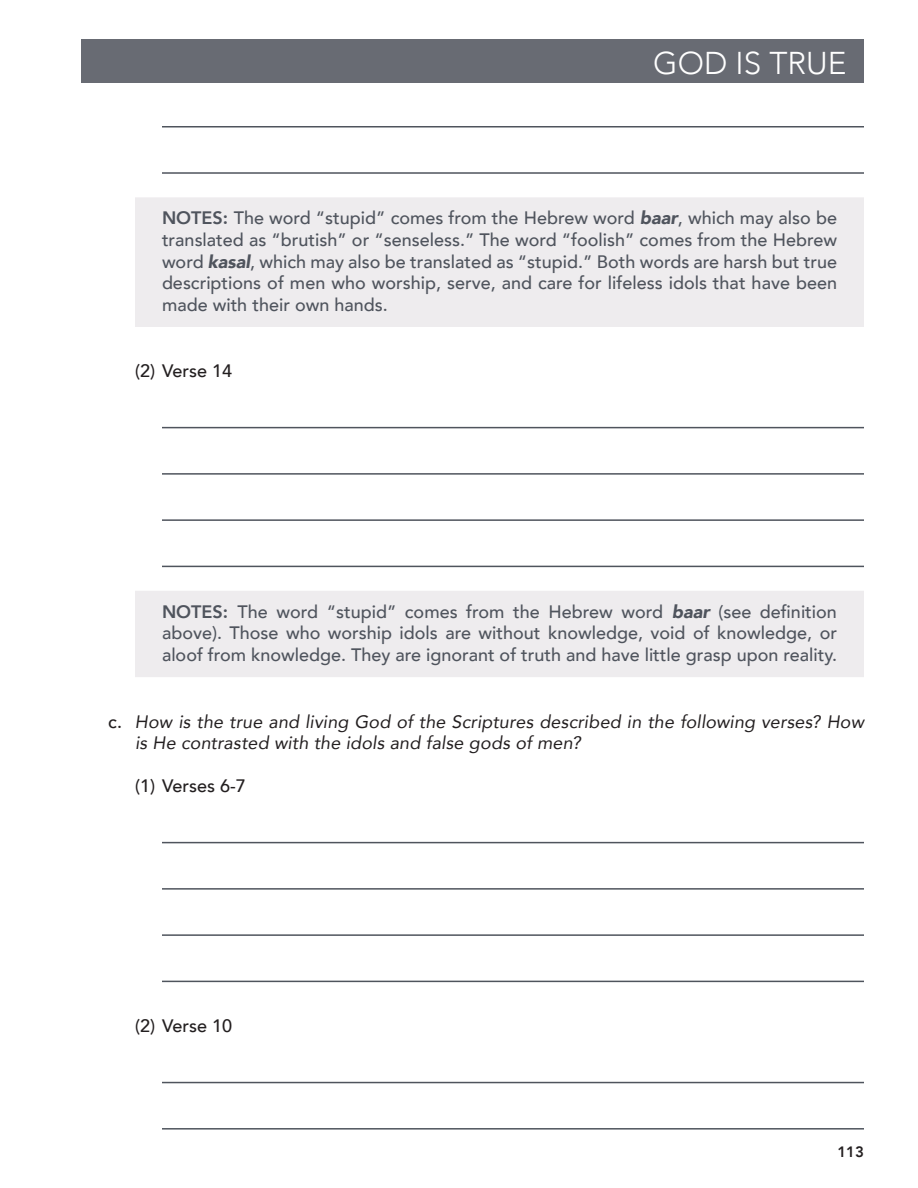
<style>
.page{position:relative;width:918px;height:1188px;background:#fff}
.page>*{position:absolute;margin:0;border:0;box-sizing:border-box;transform-origin:0 0}
.t1{font:300 31.5px "Avenir";color:#fff}
.Note_3__5-line{font:500 18px/21.6px "Avenir";color:#4f545d;text-align:justify}
.Note_3__3-line{font:500 18px/21.6px "Avenir";color:#4f545d;text-align:justify}
.a__Normal{font:italic 18px/21.6px "Avenir";letter-spacing:.01em;color:#231f20}
._1__Normal_SP{font:500 18px "Avenir";color:#231f20}
.t2{font:800 15px "Avenir";color:#231f20}
.s1{font-weight:800}
.s2{font-weight:900;font-style:italic}
.s3{font-weight:500;font-style:normal}
</style>
<div class="page">
<div style="left:81px;top:40px;width:783px;height:43px;background:#686b73"></div>
<hr style="left:162px;top:126px;width:702px;height:2px;background:#4f545d">
<hr style="left:162px;top:172px;width:702px;height:2px;background:#4f545d">
<div style="left:135px;top:197px;width:729px;height:130px;background:#eeecee"></div>
<hr style="left:162px;top:427px;width:702px;height:1px;background:#4f545d">
<hr style="left:162px;top:473px;width:702px;height:2px;background:#4f545d">
<hr style="left:162px;top:519px;width:702px;height:2px;background:#4f545d">
<hr style="left:162px;top:566px;width:702px;height:1px;background:#4f545d">
<div style="left:135px;top:591px;width:729px;height:86px;background:#eeecee"></div>
<hr style="left:162px;top:842px;width:702px;height:1px;background:#4f545d">
<hr style="left:162px;top:888px;width:702px;height:2px;background:#4f545d">
<hr style="left:162px;top:934px;width:702px;height:2px;background:#4f545d">
<hr style="left:162px;top:981px;width:702px;height:1px;background:#4f545d">
<hr style="left:162px;top:1082px;width:702px;height:1px;background:#4f545d">
<hr style="left:162px;top:1128px;width:702px;height:2px;background:#4f545d">
<h1 class="t1" style="left:653px;top:44px;width:190px">GOD IS TRUE</h1>
<p class="Note_3__5-line" style="left:162px;top:206px;width:677px"><span class="s1">NOTES:</span> The word “stupid” comes from the Hebrew word <span class="s2">baar</span>, which may also be translated as “brutish” or “senseless.” The word “foolish” comes from the Hebrew word <span class="s2">kasal</span>, which may also be translated as “stupid.” Both words are harsh but true descriptions of men who worship, serve, and care for lifeless idols that have been made with their own hands.</p>
<p class="_1__Normal_SP" style="left:135px;top:356px;width:99px">(2) Verse 14</p>
<p class="Note_3__3-line" style="left:162px;top:600px;width:677px"><span class="s1">NOTES:</span> The word “stupid” comes from the Hebrew word <span class="s2">baar</span> (see definition above). Those who worship idols are without knowledge, void of knowledge, or aloof from knowledge. They are ignorant of truth and have little grasp upon reality.</p>
<p class="a__Normal" style="left:135px;top:710px;width:731px;text-indent:-27px"><span class="s3">c.</span> How is the true and living God of the Scriptures described in the following verses? How is He contrasted with the idols and false gods of men?</p>
<p class="_1__Normal_SP" style="left:135px;top:771px;width:112px">(1) Verses 6-7</p>
<p class="_1__Normal_SP" style="left:135px;top:1010px;width:99px">(2) Verse 10</p>
<p class="t2" style="left:837px;top:1140px;width:28px">113</p>
</div>
